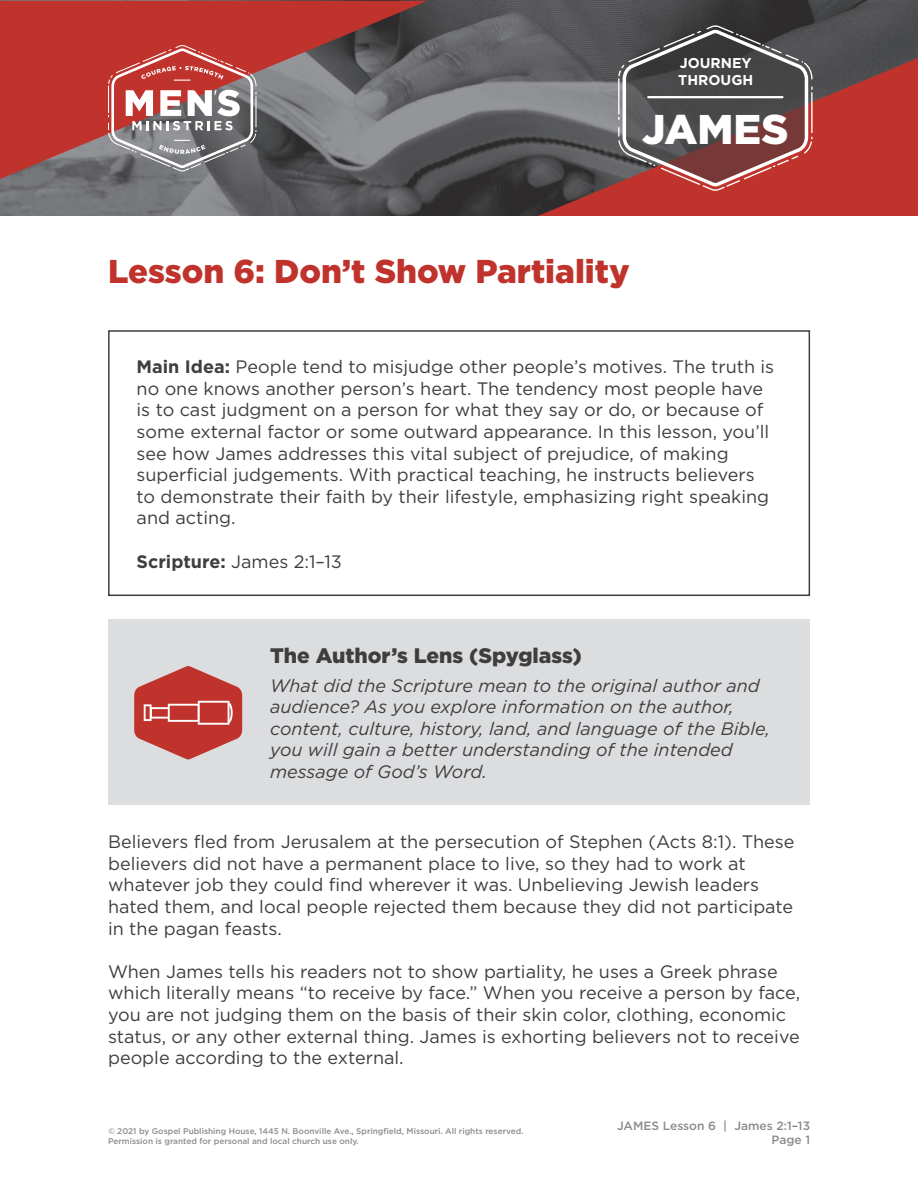
<style>
.page{position:relative;width:918px;height:1188px;background:#fff}
.page>*{position:absolute;margin:0;border:0;box-sizing:border-box;transform-origin:0 0}
.t1{font:900 41.55px "Gotham";color:#fff}
.t2{font:900 33px "Gotham";color:#c0332d}
.t3{font:900 21px "Gotham";color:#3e3e3f}
.t4{font:18px/21.6px "Gotham";color:#3e3e3f}
.t5{font:italic 18px/21.6px "Gotham";color:#3e3e3f}
.t6{font:700 14.25px/17.1px "Gotham";color:#fff}
.t7{font:500 12px/14.4px "Gotham";color:#3e3e3f;text-align:right}
.t8{font:500 8.25px/9.9px "Gotham";color:#3e3e3f}
.s1{font-weight:700}
</style>
<div class="page">
<img style="left:0;top:1px;width:918px;height:215px">
<svg style="left:0;top:1px;width:428px;height:178px;background:#964e4c"></svg>
<svg style="left:108px;top:45px;width:149px;height:126px"></svg>
<svg style="left:538px;top:58px;width:380px;height:158px;background:#994441"></svg>
<svg style="left:618px;top:25px;width:195px;height:166px;background:#6c5252"></svg>
<hr style="left:648px;top:96px;width:134px;height:2px;background:#fff">
<div style="left:108px;top:330px;width:702px;height:266px;border:2px solid #3e3e3f"></div>
<div style="left:108px;top:619px;width:702px;height:186px;background:#dcdddf"></div>
<svg style="left:134px;top:666px;width:108px;height:93px"></svg>
<p class="t6" style="left:678px;top:54px;width:77px">JOURNEY<br>THROUGH</p>
<h1 class="t1" style="left:642px;top:100px;width:148px">JAMES</h1>
<h2 class="t2" style="left:108px;top:249px;width:523px">Lesson 6: Don’t Show Partiality</h2>
<p class="t4" style="left:137px;top:356px;width:639px"><span class="s1">Main Idea:</span> People tend to misjudge other people’s motives. The truth is no one knows another person’s heart. The tendency most people have is to cast judgment on a person for what they say or do, or because of some external factor or some outward appearance. In this lesson, you’ll see how James addresses this vital subject of prejudice, of making superficial judgements. With practical teaching, he instructs believers to demonstrate their faith by their lifestyle, emphasizing right speaking and acting.</p>
<p class="t4" style="left:137px;top:550px;width:207px"><span class="s1">Scripture:</span> James 2:1–13</p>
<p class="t3" style="left:270px;top:641px;width:313px">The Author’s Lens (Spyglass)</p>
<p class="t5" style="left:270px;top:674px;width:502px">What did the Scripture mean to the original author and audience? As you explore information on the author, content, culture, history, land, and language of the Bible, you will gain a better understanding of the intended message of God’s Word.</p>
<p class="t4" style="left:108px;top:831px;width:688px">Believers fled from Jerusalem at the persecution of Stephen (Acts 8:1). These believers did not have a permanent place to live, so they had to work at whatever job they could find wherever it was. Unbelieving Jewish leaders hated them, and local people rejected them because they did not participate in the pagan feasts.</p>
<p class="t4" style="left:108px;top:960px;width:694px">When James tells his readers not to show partiality, he uses a Greek phrase which literally means “to receive by face.” When you receive a person by face, you are not judging them on the basis of their skin color, clothing, economic status, or any other external thing. James is exhorting believers not to receive people according to the external.</p>
<p class="t8" style="left:108px;top:1126px;width:417px">© 2021 by Gospel Publishing House, 1445 N. Boonville Ave., Springfield, Missouri. All rights reserved.<br>Permission is granted for personal and local church use only.</p>
<p class="t7" style="left:617px;top:1118px;width:194px">JAMES Lesson 6 | James 2:1–13<br>Page 1</p>
</div>
